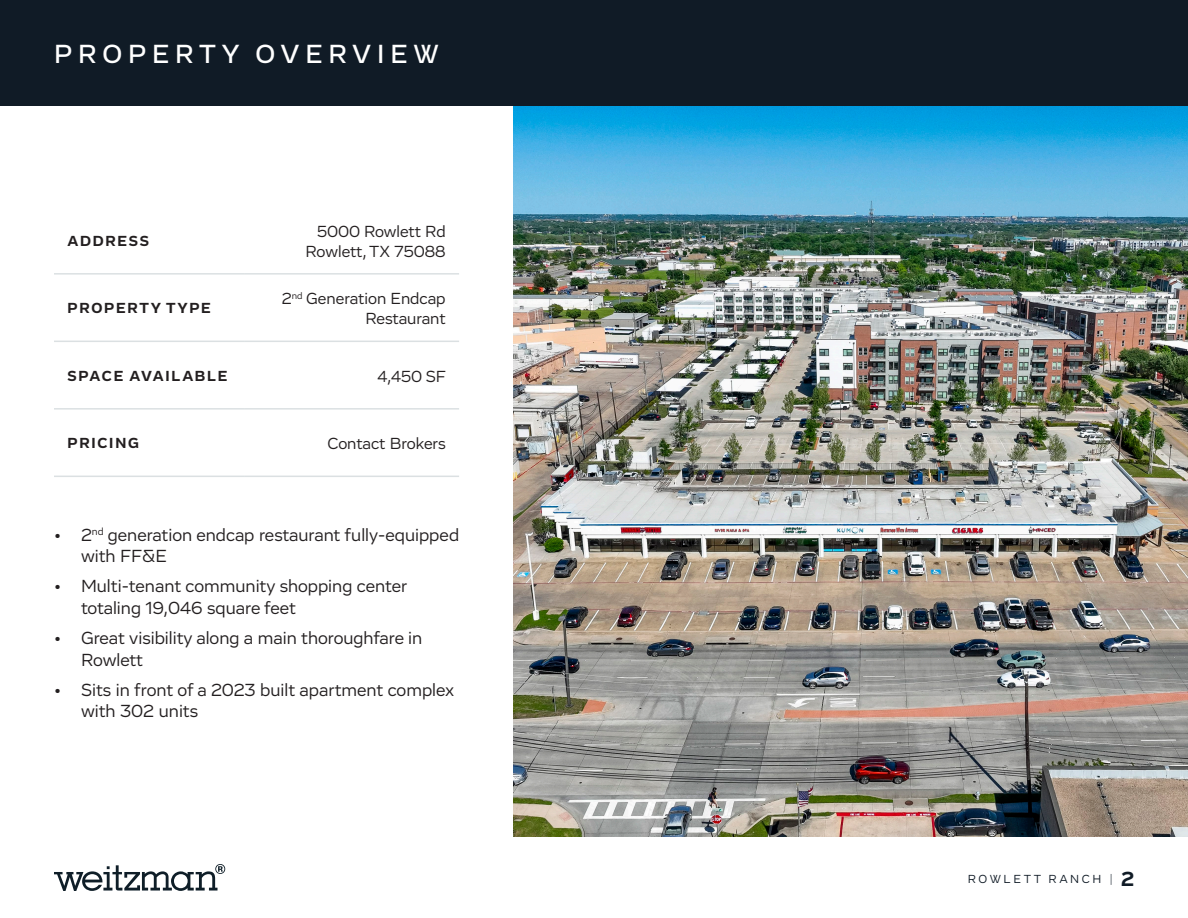
<style>
.page{position:relative;width:1188px;height:918px;background:#fff}
.page>*{position:absolute;margin:0;border:0;box-sizing:border-box;transform-origin:0 0}
.HEADLINE{font:500 27px "Vito";letter-spacing:.215em;color:#fff}
.t1{font:18px/21.6px "Vito";color:#231f20}
.t2{font:16.5px/19.5px "Vito";color:#231f20;text-align:right}
.t3{font:700 15px "Vito";letter-spacing:.115em;color:#231f20}
.t4{font:12px "Vito";letter-spacing:.215em;color:#101b26}
.s1{font-weight:300}
.s2{font-weight:700;font-size:21px}
</style>
<div class="page">
<img style="left:513px;top:106px;width:675px;height:731px">
<div style="left:0;top:0;width:1188px;height:106px;background:#101b26"></div>
<hr style="left:54px;top:273px;width:190px;height:2px;background:#dbe0e2">
<hr style="left:244px;top:273px;width:215px;height:2px;background:#dbe0e2">
<hr style="left:54px;top:341px;width:190px;height:1px;background:#dbe0e2">
<hr style="left:244px;top:341px;width:215px;height:1px;background:#dbe0e2">
<hr style="left:54px;top:408px;width:190px;height:2px;background:#dbe0e2">
<hr style="left:244px;top:408px;width:215px;height:2px;background:#dbe0e2">
<hr style="left:54px;top:476px;width:190px;height:1px;background:#dbe0e2">
<hr style="left:244px;top:476px;width:215px;height:1px;background:#dbe0e2">
<svg style="left:54px;top:864px;width:171px;height:27px"></svg>
<p class="HEADLINE" style="left:54px;top:37px;width:386px">PROPERTY OVERVIEW</p>
<p class="t3" style="left:68px;top:231px;width:83px">ADDRESS</p>
<p class="t2" style="left:317px;top:221px;width:130px">5000 Rowlett Rd</p>
<p class="t2" style="left:306px;top:241px;width:142px">Rowlett, TX 75088</p>
<p class="t3" style="left:68px;top:299px;width:145px">PROPERTY TYPE</p>
<p class="t2" style="left:282px;top:289px;width:165px">2<sup>nd</sup> Generation Endcap<br>Restaurant</p>
<p class="t3" style="left:68px;top:366px;width:161px">SPACE AVAILABLE</p>
<p class="t2" style="left:378px;top:366px;width:70px">4,450 SF</p>
<p class="t3" style="left:68px;top:434px;width:73px">PRICING</p>
<p class="t2" style="left:327px;top:434px;width:120px">Contact Brokers</p>
<p class="t1" style="left:81px;top:524px;width:380px;text-indent:-27px">• 2<sup>nd</sup> generation endcap restaurant fully-equipped with FF&amp;E</p>
<p class="t1" style="left:81px;top:575px;width:328px;text-indent:-27px">• Multi-tenant community shopping center totaling 19,046 square feet</p>
<p class="t1" style="left:81px;top:627px;width:343px;text-indent:-27px">• Great visibility along a main thoroughfare in<br>Rowlett</p>
<p class="t1" style="left:81px;top:679px;width:375px;text-indent:-27px">• Sits in front of a 2023 built apartment complex with 302 units</p>
<p class="t4" style="left:968px;top:871px;width:168px">ROWLETT RANCH <span class="s1">|</span> <span class="s2">2</span></p>
</div>
